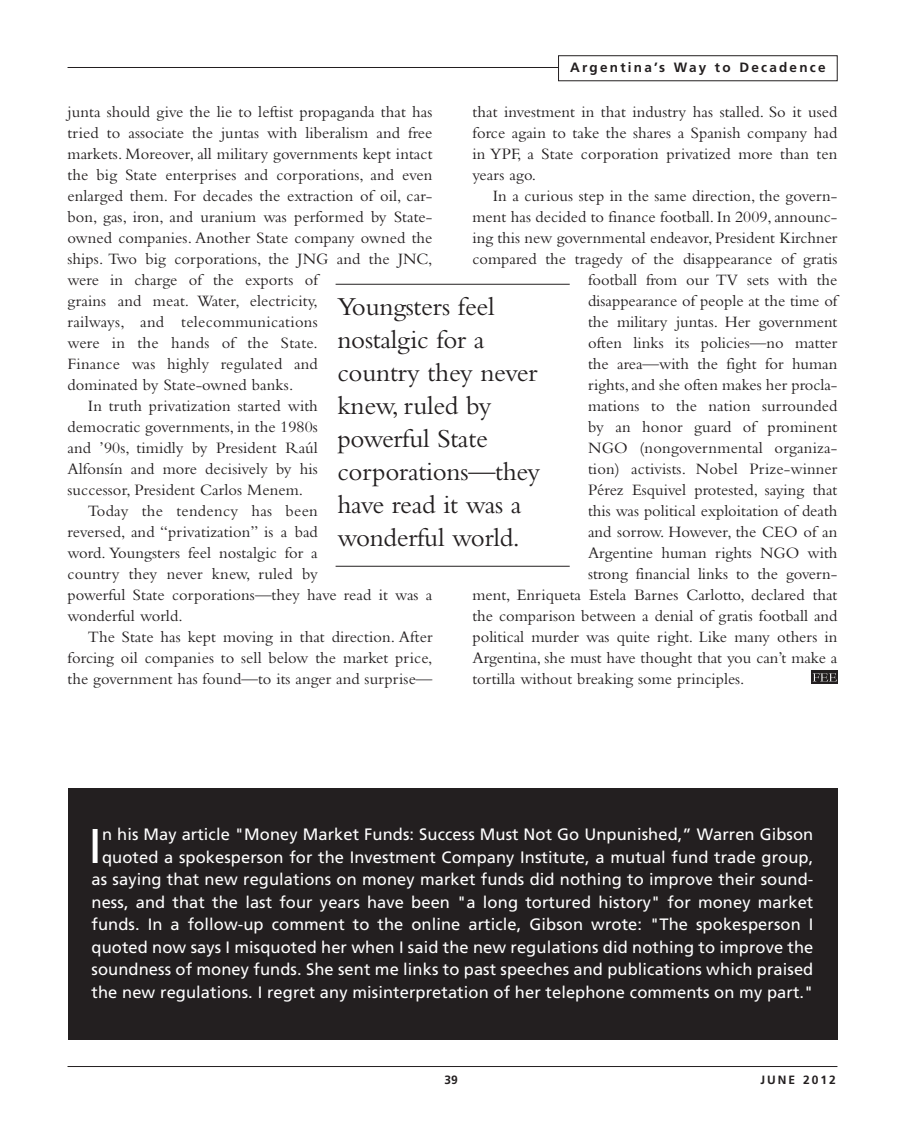
<style>
.page{position:relative;width:905px;height:1134px;background:#fff}
.page>*{position:absolute;margin:0;border:0;box-sizing:border-box;transform-origin:0 0}
.t1{font:48.75px "Frutiger";color:#fff}
.t2{font:27px/33px "Bembo";letter-spacing:-.01em;color:#231f20}
.t3{font:16.5px/21px "Bembo";letter-spacing:.005em;color:#231f20;text-align:justify}
.t4{font:16.5px/22.5px "Frutiger";letter-spacing:.005em;color:#fff;text-align:right}
.t5{font:700 13.5px "Frutiger";letter-spacing:.165em;color:#231f20}
.t6{font:700 12px "Frutiger";letter-spacing:.17em;color:#231f20}
</style>
<div class="page">
<hr style="left:68px;top:1066px;width:769px;height:1px;background:#231f20">
<hr style="left:68px;top:67px;width:740px;height:1px;background:#231f20">
<div style="left:558px;top:56px;width:279px;height:25px;background:#fff"></div>
<hr style="left:335px;top:284px;width:234px;height:1px;background:#231f20">
<hr style="left:335px;top:566px;width:234px;height:1px;background:#231f20">
<div style="left:811px;top:671px;width:27px;height:13px;background:#231f20"></div>
<svg style="left:812px;top:673px;width:24px;height:9px"></svg>
<div style="left:68px;top:788px;width:769px;height:252px;background:#231f20"></div>
<p class="t5" style="left:570px;top:62px;width:257px">Argentina’s Way to Decadence</p>
<p class="t3" style="left:472px;top:103px;width:366px">that investment in that industry has stalled. So it used force again to take the shares a Spanish company had in YPF, a State corporation privatized more than ten years ago.</p>
<p class="t3" style="left:492px;top:187px;width:346px">In a curious step in the same direction, the govern-</p>
<p class="t3" style="left:472px;top:208px;width:366px">ment has decided to finance football. In 2009, announc-</p>
<p class="t3" style="left:472px;top:229px;width:366px">ing this new governmental endeavor, President Kirchner</p>
<p class="t3" style="left:472px;top:250px;width:366px">compared the tragedy of the disappearance of gratis</p>
<p class="t3" style="left:588px;top:271px;width:251px">football from our TV sets with the</p>
<p class="t3" style="left:588px;top:292px;width:251px">disappearance of people at the time of</p>
<p class="t3" style="left:588px;top:313px;width:251px">the military juntas. Her government</p>
<p class="t3" style="left:588px;top:334px;width:251px">often links its policies—no matter</p>
<p class="t3" style="left:588px;top:355px;width:251px">the area—with the fight for human</p>
<p class="t3" style="left:588px;top:376px;width:251px">rights, and she often makes her procla-</p>
<p class="t3" style="left:588px;top:397px;width:251px">mations to the nation surrounded</p>
<p class="t3" style="left:588px;top:418px;width:251px">by an honor guard of prominent</p>
<p class="t3" style="left:588px;top:439px;width:251px">NGO (nongovernmental organiza-</p>
<p class="t3" style="left:588px;top:460px;width:251px">tion) activists. Nobel Prize-winner</p>
<p class="t3" style="left:588px;top:481px;width:251px">Pérez Esquivel protested, saying that</p>
<p class="t3" style="left:588px;top:502px;width:251px">this was political exploitation of death</p>
<p class="t3" style="left:588px;top:523px;width:251px">and sorrow. However, the CEO of an</p>
<p class="t3" style="left:588px;top:544px;width:251px">Argentine human rights NGO with</p>
<p class="t3" style="left:588px;top:565px;width:251px">strong financial links to the govern-</p>
<p class="t3" style="left:472px;top:586px;width:366px">ment, Enriqueta Estela Barnes Carlotto, declared that</p>
<p class="t3" style="left:472px;top:607px;width:366px">the comparison between a denial of gratis football and</p>
<p class="t3" style="left:472px;top:628px;width:366px">political murder was quite right. Like many others in</p>
<p class="t3" style="left:472px;top:649px;width:366px">Argentina, she must have thought that you can’t make a</p>
<p class="t3" style="left:472px;top:670px;width:273px">tortilla without breaking some principles.</p>
<p class="t3" style="left:68px;top:103px;width:366px">junta should give the lie to leftist propaganda that has</p>
<p class="t3" style="left:68px;top:124px;width:366px">tried to associate the juntas with liberalism and free</p>
<p class="t3" style="left:68px;top:145px;width:366px">markets. Moreover, all military governments kept intact</p>
<p class="t3" style="left:68px;top:166px;width:366px">the big State enterprises and corporations, and even</p>
<p class="t3" style="left:68px;top:187px;width:366px">enlarged them. For decades the extraction of oil, car-</p>
<p class="t3" style="left:68px;top:208px;width:366px">bon, gas, iron, and uranium was performed by State-</p>
<p class="t3" style="left:68px;top:229px;width:366px">owned companies. Another State company owned the</p>
<p class="t3" style="left:68px;top:250px;width:366px">ships. Two big corporations, the JNG and the JNC,</p>
<p class="t3" style="left:68px;top:271px;width:252px">were in charge of the exports of</p>
<p class="t3" style="left:68px;top:292px;width:252px">grains and meat. Water, electricity,</p>
<p class="t3" style="left:68px;top:313px;width:252px">railways, and telecommunications</p>
<p class="t3" style="left:68px;top:334px;width:252px">were in the hands of the State.</p>
<p class="t3" style="left:68px;top:355px;width:252px">Finance was highly regulated and</p>
<p class="t3" style="left:68px;top:376px;width:227px">dominated by State-owned banks.</p>
<p class="t3" style="left:88px;top:397px;width:232px">In truth privatization started with</p>
<p class="t3" style="left:68px;top:418px;width:252px">democratic governments, in the 1980s</p>
<p class="t3" style="left:68px;top:439px;width:252px">and ’90s, timidly by President Raúl</p>
<p class="t3" style="left:68px;top:460px;width:252px">Alfonsín and more decisively by his</p>
<p class="t3" style="left:68px;top:481px;width:237px">successor, President Carlos Menem.</p>
<p class="t3" style="left:88px;top:502px;width:231px">Today the tendency has been</p>
<p class="t3" style="left:68px;top:523px;width:252px">reversed, and “privatization” is a bad</p>
<p class="t3" style="left:68px;top:544px;width:252px">word. Youngsters feel nostalgic for a</p>
<p class="t3" style="left:68px;top:565px;width:252px">country they never knew, ruled by</p>
<p class="t3" style="left:68px;top:586px;width:366px">powerful State corporations—they have read it was a</p>
<p class="t3" style="left:68px;top:607px;width:117px">wonderful world.</p>
<p class="t3" style="left:88px;top:628px;width:346px">The State has kept moving in that direction. After</p>
<p class="t3" style="left:68px;top:649px;width:366px">forcing oil companies to sell below the market price,</p>
<p class="t3" style="left:68px;top:670px;width:366px">the government has found—to its anger and surprise—</p>
<h2 class="t2" style="left:337px;top:293px;width:204px">Youngsters feel nostalgic for a country they never knew, ruled by powerful State corporations—they have read it was a wonderful world.</h2>
<p class="t4" style="left:91px;top:825px;width:723px">n his May article "Money Market Funds: Success Must Not Go Unpunished,” Warren Gibson quoted a spokesperson for the Investment Company Institute, a mutual fund trade group, as saying that new regulations on money market funds did nothing to improve their sound&shy;ness, and that the last four years have been "a long tortured history" for money market funds. In a follow-up comment to the online article, Gibson wrote: "The spokesperson I quoted now says I misquoted her when I said the new regulations did nothing to improve the soundness of money funds. She sent me links to past speeches and publications which praised the new regulations. I regret any misinterpretation of her telephone comments on my part."</p>
<h1 class="t1" style="left:89px;top:826px;width:15px">I</h1>
<p class="t6" style="left:444px;top:1075px;width:15px">39</p>
<p class="t6" style="left:760px;top:1075px;width:77px">JUNE 2012</p>
</div>
